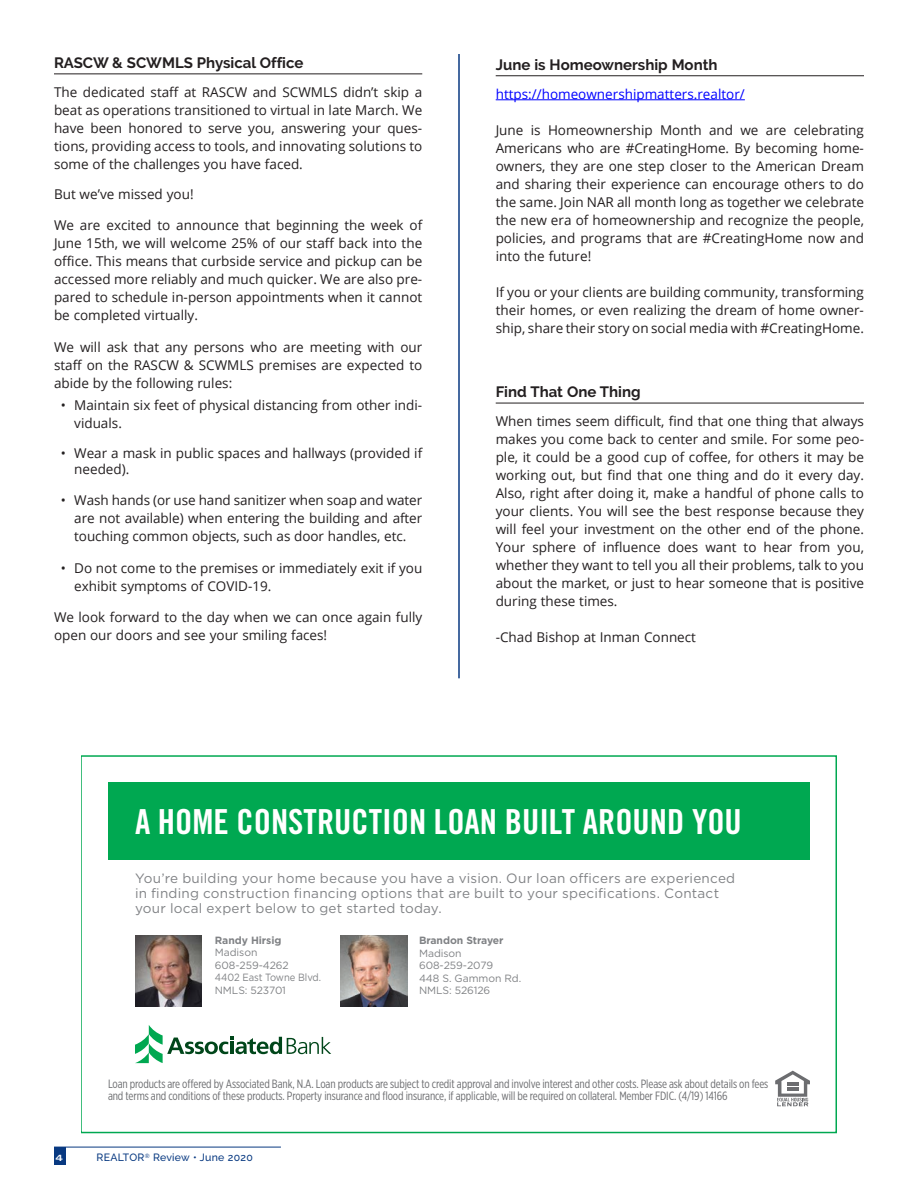
<style>
.page{position:relative;width:918px;height:1188px;background:#fff}
.page>*{position:absolute;margin:0;border:0;box-sizing:border-box;transform-origin:0 0}
.t1{font:34.5px "Trade Gothic LT Std Bd Cn 20";color:#fff}
.t2{font:700 15px "Raleway";color:#231f20}
.t3{font:13.5px/18px "Open Sans";color:#231f20;text-align:justify}
.t4{font:13.5px/15px "Gotham";letter-spacing:.015em;color:#808285}
.t5{font:13.5px "Open Sans";color:#00f}
.t6{font:12px/12px "Gotham X Narrow";letter-spacing:-.01em;color:#6c6d70}
.t7{font:10.5px/12.6px "Gotham";letter-spacing:-.005em;color:#808285}
.t8{font:700 10.5px "Gotham";letter-spacing:-.005em;color:#808285}
.t9{font:500 10.5px "Raleway";letter-spacing:.025em;color:#083981}
.t10{font:700 9px "Univers";color:#fff;scale:1.32 1}
</style>
<div class="page">
<div style="left:54px;top:1147px;width:11px;height:17px;background:#083981"></div>
<hr style="left:54px;top:1147px;width:227px;height:1px;background:#083981">
<div style="left:81px;top:755px;width:756px;height:378px;border:2px solid #00a851"></div>
<div style="left:108px;top:782px;width:702px;height:78px;background:#00a851"></div>
<svg style="left:135px;top:1025px;width:196px;height:38px"></svg>
<svg style="left:775px;top:1071px;width:35px;height:35px"></svg>
<img style="left:340px;top:936px;width:67px;height:71px">
<img style="left:135px;top:935px;width:67px;height:72px">
<hr style="left:54px;top:73px;width:368px;height:1px;background:#231f20">
<hr style="left:458px;top:54px;width:2px;height:624px;background:#083981">
<hr style="left:496px;top:75px;width:368px;height:1px;background:#231f20">
<hr style="left:496px;top:99px;width:249px;height:1px;background:#00f">
<hr style="left:496px;top:403px;width:368px;height:1px;background:#231f20">
<p class="t2" style="left:54px;top:54px;width:251px">RASCW &amp; SCWMLS Physical Office</p>
<p class="t3" style="left:54px;top:83px;width:370px">The dedicated staff at RASCW and SCWMLS didn’t skip a beat as operations transitioned to virtual in late March. We have been honored to serve you, answering your ques&shy;tions, providing access to tools, and innovating solutions to some of the challenges you have faced.</p>
<p class="t3" style="left:54px;top:184px;width:141px">But we’ve missed you!</p>
<p class="t3" style="left:54px;top:216px;width:370px">We are excited to announce that beginning the week of June 15th, we will welcome 25% of our staff back into the office. This means that curbside service and pickup can be accessed more reliably and much quicker. We are also pre&shy;pared to schedule in-person appointments when it cannot be completed virtually.</p>
<p class="t3" style="left:54px;top:337px;width:370px">We will ask that any persons who are meeting with our staff on the RASCW &amp; SCWMLS premises are expected to abide by the following rules:</p>
<p class="t3" style="left:74px;top:396px;width:350px;text-indent:-14px">• Maintain six feet of physical distancing from other indi&shy;viduals.</p>
<p class="t3" style="left:74px;top:444px;width:350px;line-height:16.2px;text-indent:-14px">• Wear a mask in public spaces and hallways (provided if needed).</p>
<p class="t3" style="left:74px;top:491px;width:350px;text-indent:-14px">• Wash hands (or use hand sanitizer when soap and water are not available) when entering the building and after touching common objects, such as door handles, etc.</p>
<p class="t3" style="left:74px;top:559px;width:350px;text-indent:-14px">• Do not come to the premises or immediately exit if you exhibit symptoms of COVID-19.</p>
<p class="t3" style="left:54px;top:608px;width:370px">We look forward to the day when we can once again fully open our doors and see your smiling faces!</p>
<p class="t2" style="left:496px;top:56px;width:223px">June is Homeownership Month</p>
<p class="t5" style="left:496px;top:85px;width:251px">https://homeownershipmatters.realtor/</p>
<p class="t3" style="left:496px;top:121px;width:370px">June is Homeownership Month and we are celebrating Americans who are #CreatingHome. By becoming home&shy;owners, they are one step closer to the American Dream and sharing their experience can encourage others to do the same. Join NAR all month long as together we celebrate the new era of homeownership and recognize the people, policies, and programs that are #CreatingHome now and into the future!</p>
<p class="t3" style="left:496px;top:283px;width:370px">If you or your clients are building community, transforming their homes, or even realizing the dream of home owner&shy;ship, share their story on social media with #CreatingHome.</p>
<p class="t2" style="left:496px;top:383px;width:146px">Find That One Thing</p>
<p class="t3" style="left:496px;top:412px;width:370px">When times seem difficult, find that one thing that always makes you come back to center and smile. For some peo&shy;ple, it could be a good cup of coffee, for others it may be working out, but find that one thing and do it every day.<br>Also, right after doing it, make a handful of phone calls to your clients. You will see the best response because they will feel your investment on the other end of the phone.<br>Your sphere of influence does want to hear from you, whether they want to tell you all their problems, talk to you about the market, or just to hear someone that is positive during these times.</p>
<p class="t3" style="left:496px;top:628px;width:202px">-Chad Bishop at Inman Connect</p>
<h1 class="t1" style="left:135px;top:800px;width:608px">A HOME CONSTRUCTION LOAN BUILT AROUND YOU</h1>
<p class="t4" style="left:135px;top:870px;width:602px">You’re building your home because you have a vision. Our loan officers are experienced in finding construction financing options that are built to your specifications. Contact your local expert below to get started today.</p>
<p class="t8" style="left:215px;top:933px;width:68px">Randy Hirsig</p>
<p class="t7" style="left:215px;top:946px;width:108px">Madison<br>608-259-4262<br>4402 East Towne Blvd.<br>NMLS: 523701</p>
<p class="t8" style="left:419px;top:933px;width:86px">Brandon Strayer</p>
<p class="t7" style="left:419px;top:946px;width:104px">Madison<br>608-259-2079<br>448 S. Gammon Rd.<br>NMLS: 526126</p>
<p class="t6" style="left:108px;top:1078px;width:662px">Loan products are offered by Associated Bank, N.A. Loan products are subject to credit approval and involve interest and other costs. Please ask about details on fees and terms and conditions of these products. Property insurance and flood insurance, if applicable, will be required on collateral. Member FDIC. (4/19) 14166</p>
<p class="t10" style="left:56px;top:1153px;width:7px">4</p>
<p class="t9" style="left:97px;top:1152px;width:158px">REALTOR<sup>®</sup> Review • June 2020</p>
</div>
